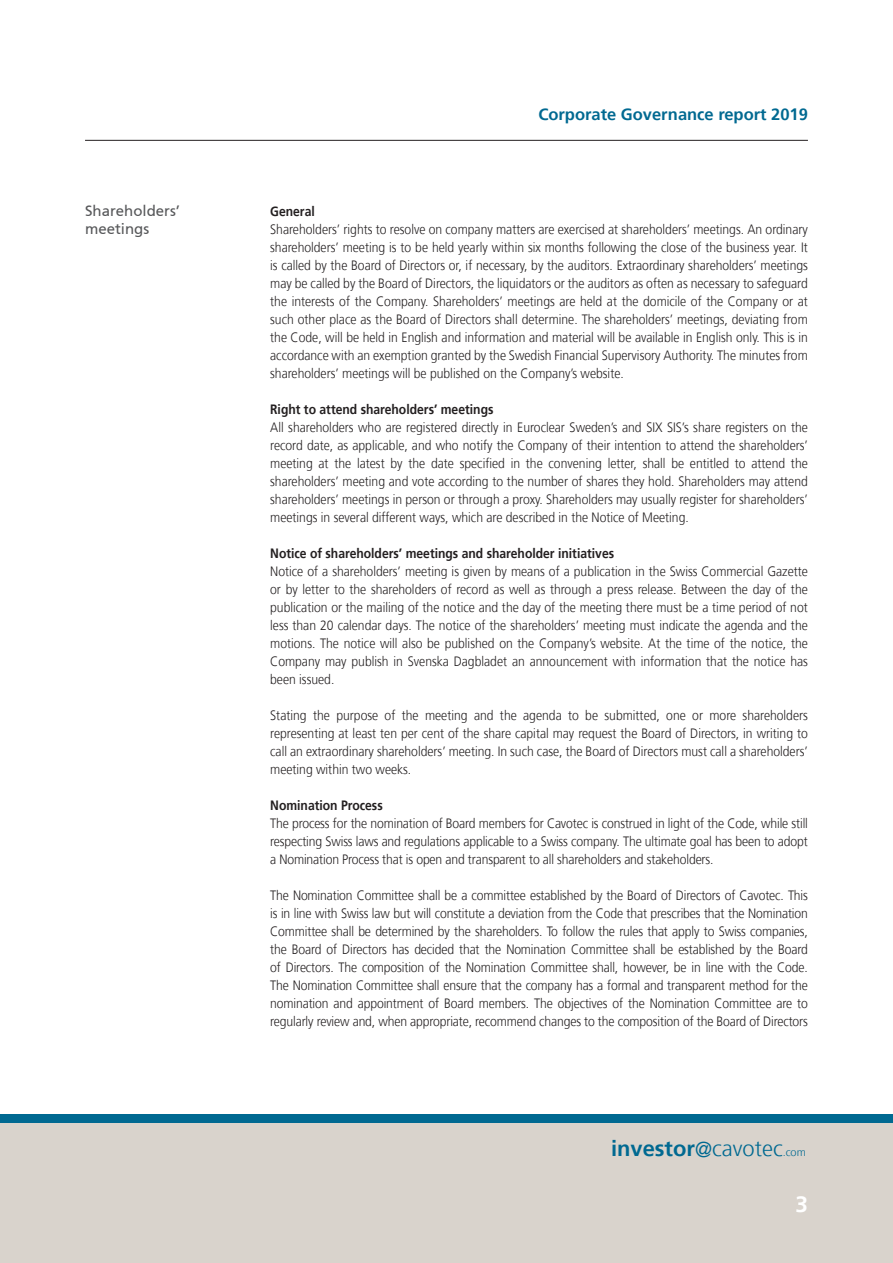
<style>
.page{position:relative;width:893px;height:1263px;background:#fff}
.page>*{position:absolute;margin:0;border:0;box-sizing:border-box;transform-origin:0 0}
.t1{font:700 22.5px "Frutiger 65";color:#fff}
.t2{font:700 21.9px "Frutiger 65";color:#006991}
.t3{font:700 16.5px "Frutiger 65";color:#006991}
.t4{font:15px/18px "Frutiger 55 Roman";color:#57585a}
.t5{font:300 13.5px/18px "Frutiger";color:#231f20;text-align:justify;scale:.9 1}
.t6{font:700 13.5px "Frutiger 65";color:#231f20;scale:.9 1}
.s1{font-family:"Frutiger";font-weight:300;font-size:21.45px}
.s2{font-family:"Frutiger";font-weight:300}
.s3{font-family:"Frutiger";font-weight:300;font-size:10.95px}
</style>
<div class="page">
<div style="left:0;top:1114px;width:893px;height:149px;background:#d9d3cc"></div>
<div style="left:0;top:1114px;width:893px;height:9px;background:#006991"></div>
<hr style="left:85px;top:140px;width:723px;height:1px;background:#231f20">
<p class="t4" style="left:85px;top:202px;width:97px">Shareholders’ meetings</p>
<p class="t3" style="left:538px;top:105px;width:271px">Corporate Governance report 2019</p>
<p class="t6" style="left:270px;top:203px;width:51px">General</p>
<p class="t5" style="left:270px;top:221px;width:599px">Shareholders’ rights to resolve on company matters are exercised at shareholders’ meetings. An ordinary shareholders’ meeting is to be held yearly within six months following the close of the business year. It is called by the Board of Directors or, if necessary, by the auditors. Extraordinary shareholders’ meetings may be called by the Board of Directors, the liquidators or the auditors as often as necessary to safeguard the interests of the Company. Shareholders’ meetings are held at the domicile of the Company or at such other place as the Board of Directors shall determine. The shareholders’ meetings, deviating from the Code, will be held in English and information and material will be available in English only. This is in accordance with an exemption granted by the Swedish Financial Supervisory Authority. The minutes from shareholders’ meetings will be published on the Company’s website.</p>
<p class="t6" style="left:270px;top:401px;width:250px">Right to attend shareholders’ meetings</p>
<p class="t5" style="left:270px;top:419px;width:599px">All shareholders who are registered directly in Euroclear Sweden’s and SIX SIS’s share registers on the record date, as applicable, and who notify the Company of their intention to attend the shareholders’ meeting at the latest by the date specified in the convening letter, shall be entitled to attend the shareholders’ meeting and vote according to the number of shares they hold. Shareholders may attend shareholders’ meetings in person or through a proxy. Shareholders may usually register for shareholders’ meetings in several different ways, which are described in the Notice of Meeting.</p>
<p class="t6" style="left:270px;top:545px;width:384px">Notice of shareholders’ meetings and shareholder initiatives</p>
<p class="t5" style="left:270px;top:563px;width:599px">Notice of a shareholders’ meeting is given by means of a publication in the Swiss Commercial Gazette or by letter to the shareholders of record as well as through a press release. Between the day of the publication or the mailing of the notice and the day of the meeting there must be a time period of not less than 20 calendar days. The notice of the shareholders’ meeting must indicate the agenda and the motions. The notice will also be published on the Company’s website. At the time of the notice, the Company may publish in Svenska Dagbladet an announcement with information that the notice has been issued.</p>
<p class="t5" style="left:270px;top:707px;width:599px">Stating the purpose of the meeting and the agenda to be submitted, one or more shareholders representing at least ten per cent of the share capital may request the Board of Directors, in writing to call an extraordinary shareholders’ meeting. In such case, the Board of Directors must call a shareholders’ meeting within two weeks.</p>
<p class="t6" style="left:270px;top:797px;width:127px">Nomination Process</p>
<p class="t5" style="left:270px;top:815px;width:599px">The process for the nomination of Board members for Cavotec is construed in light of the Code, while still respecting Swiss laws and regulations applicable to a Swiss company. The ultimate goal has been to adopt a Nomination Process that is open and transparent to all shareholders and stakeholders.</p>
<p class="t5" style="left:270px;top:887px;width:599px">The Nomination Committee shall be a committee established by the Board of Directors of Cavotec. This is in line with Swiss law but will constitute a deviation from the Code that prescribes that the Nomination Committee shall be determined by the shareholders. To follow the rules that apply to Swiss companies, the Board of Directors has decided that the Nomination Committee shall be established by the Board of Directors. The composition of the Nomination Committee shall, however, be in line with the Code.<br>The Nomination Committee shall ensure that the company has a formal and transparent method for the nomination and appointment of Board members. The objectives of the Nomination Committee are to regularly review and, when appropriate, recommend changes to the composition of the Board of Directors</p>
<h2 class="t2" style="left:611px;top:1135px;width:196px">investor<span class="s1">@</span><span class="s2">cavotec</span><span class="s3">.com</span></h2>
<h1 class="t1" style="left:795px;top:1191px;width:14px">3</h1>
</div>
